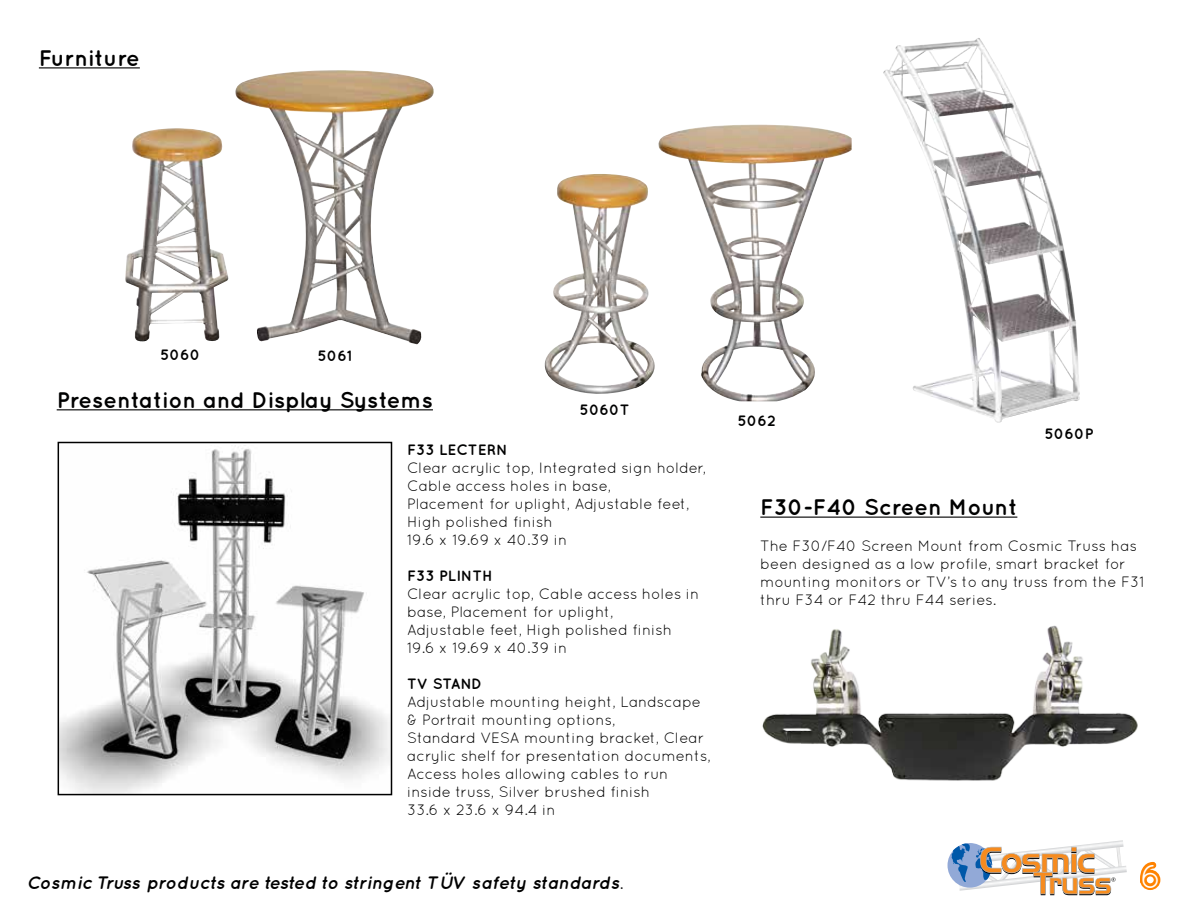
<style>
.page{position:relative;width:1188px;height:918px;background:#fff}
.page>*{position:absolute;margin:0;border:0;box-sizing:border-box;transform-origin:0 0}
.t1{font:33px "Quicksand";color:#fff}
.t2{font:700 22.5px "Quicksand";color:#000101}
.t3{font:italic 700 18px "Quicksand";color:#000}
.t4{font:15px/18px "Quicksand";color:#000101}
.t5{font:700 15px "Quicksand";color:#000101}
</style>
<div class="page">
<img style="left:1101px;top:840px;width:23px;height:25px">
<img style="left:1116px;top:866px;width:11px;height:8px">
<div style="left:948px;top:843px;width:44px;height:45px;background:#92a9d7;border-radius:50%"></div>
<svg style="left:951px;top:843px;width:165px;height:52px"></svg>
<svg style="left:1140px;top:861px;width:21px;height:29px"></svg>
<hr style="left:57px;top:409px;width:376px;height:1px;background:#000101">
<img style="left:61px;top:447px;width:328px;height:345px">
<div style="left:58px;top:442px;width:334px;height:353px;border:2px solid #000"></div>
<hr style="left:760px;top:517px;width:257px;height:1px;background:#000101">
<img style="left:762px;top:625px;width:376px;height:156px">
<hr style="left:39px;top:67px;width:101px;height:1px;background:#000101">
<img style="left:235px;top:70px;width:199px;height:274px">
<img style="left:125px;top:128px;width:104px;height:214px">
<img style="left:544px;top:174px;width:111px;height:220px">
<img style="left:883px;top:38px;width:197px;height:385px">
<img style="left:658px;top:125px;width:194px;height:276px">
<h2 class="t2" style="left:39px;top:44px;width:103px">Furniture</h2>
<p class="t5" style="left:160px;top:346px;width:42px">5060</p>
<p class="t5" style="left:318px;top:347px;width:36px">5061</p>
<h2 class="t2" style="left:57px;top:386px;width:378px">Presentation and Display Systems</h2>
<p class="t5" style="left:580px;top:401px;width:51px">5060T</p>
<p class="t5" style="left:407px;top:441px;width:102px">F33 LECTERN</p>
<p class="t4" style="left:407px;top:459px;width:300px">Clear acrylic top, Integrated sign holder,<br>Cable access holes in base,<br>Placement for uplight, Adjustable feet,<br>High polished finish<br>19.6 x 19.69 x 40.39 in</p>
<p class="t5" style="left:407px;top:567px;width:87px">F33 PLINTH</p>
<p class="t4" style="left:407px;top:585px;width:294px">Clear acrylic top, Cable access holes in base, Placement for uplight,<br>Adjustable feet, High polished finish<br>19.6 x 19.69 x 40.39 in</p>
<p class="t5" style="left:407px;top:675px;width:76px">TV STAND</p>
<p class="t4" style="left:407px;top:693px;width:305px">Adjustable mounting height, Landscape &amp; Portrait mounting options,<br>Standard VESA mounting bracket, Clear acrylic shelf for presentation documents, Access holes allowing cables to run inside truss, Silver brushed finish<br>33.6 x 23.6 x 94.4 in</p>
<p class="t3" style="left:27px;top:872px;width:598px">Cosmic Truss products are tested to stringent TÜV safety standards.</p>
<p class="t5" style="left:738px;top:411px;width:40px">5062</p>
<p class="t5" style="left:1045px;top:424px;width:50px">5060P</p>
<h2 class="t2" style="left:760px;top:493px;width:259px">F30-F40 Screen Mount</h2>
<p class="t4" style="left:760px;top:536px;width:386px">The F30/F40 Screen Mount from Cosmic Truss has been designed as a low profile, smart bracket for mounting monitors or TV’s to any truss from the F31 thru F34 or F42 thru F44 series.</p>
<h1 class="t1" style="left:1140px;top:857px;width:23px">6</h1>
</div>
